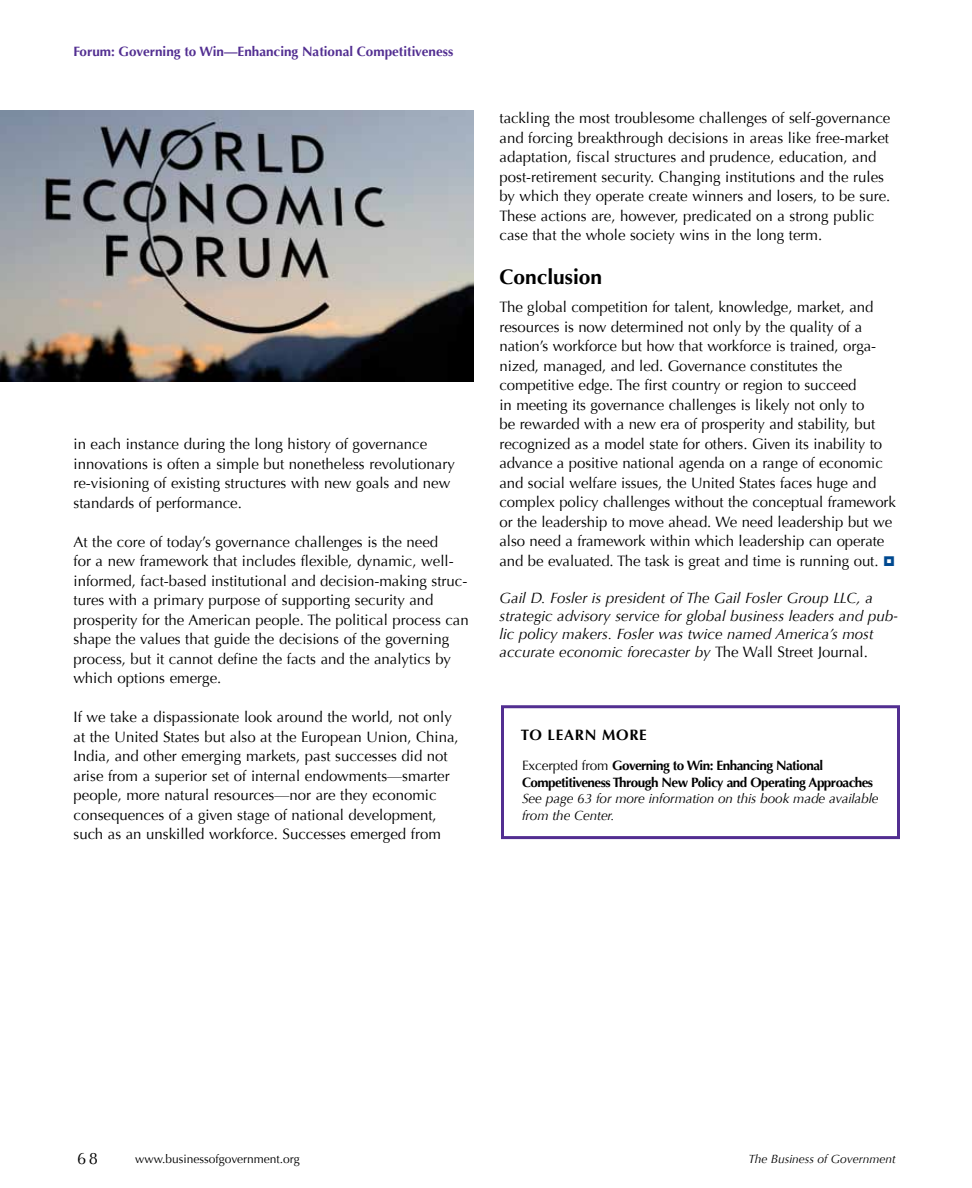
<style>
.page{position:relative;width:972px;height:1188px;background:#fff}
.page>*{position:absolute;margin:0;border:0;box-sizing:border-box;transform-origin:0 0}
.t1{font:700 21px "Optima";color:#000}
.t2{font:16.5px "Optima";color:#000}
.t3{font:15px/19.5px "Optima";color:#000}
.t4{font:italic 15px/18px "Optima";color:#000}
.t5{font:700 15px "Optima";letter-spacing:.05em;color:#000}
.t6{font:700 13.5px/16.5px "Optima";letter-spacing:-.04em;color:#000}
.t7{font:italic 13.5px/16.5px "Optima";letter-spacing:-.01em;color:#000}
.t8{font:700 13.5px "Optima";color:#522e91}
.t9{font:12px "Optima";color:#000}
.t10{font:italic 12px "Optima";color:#000}
.s1{font-style:normal}
.s2{font-weight:400}
</style>
<div class="page">
<img style="left:0;top:110px;width:473px;height:271px">
<div style="left:501px;top:705px;width:399px;height:134px;border:3px solid #522e91"></div>
<p class="t8" style="left:74px;top:44px;width:381px">Forum: Governing to Win—Enhancing National Competitiveness</p>
<p class="t3" style="left:74px;top:435px;width:383px">in each instance during the long history of governance innovations is often a simple but nonetheless revolutionary re-visioning of existing structures with new goals and new standards of performance.</p>
<p class="t3" style="left:74px;top:532px;width:397px">At the core of today’s governance challenges is the need<br>for a new framework that includes flexible, dynamic, well&shy;informed, fact-based institutional and decision-making struc&shy;tures with a primary purpose of supporting security and prosperity for the American people. The political process can shape the values that guide the decisions of the governing process, but it cannot define the facts and the analytics by which options emerge.</p>
<p class="t3" style="left:74px;top:708px;width:387px">If we take a dispassionate look around the world, not only at the United States but also at the European Union, China, India, and other emerging markets, past successes did not arise from a superior set of internal endowments—smarter people, more natural resources—nor are they economic consequences of a given stage of national development, such as an unskilled workforce. Successes emerged from</p>
<p class="t3" style="left:500px;top:109px;width:392px">tackling the most troublesome challenges of self-governance and forcing breakthrough decisions in areas like free-market adaptation, fiscal structures and prudence, education, and post-retirement security. Changing institutions and the rules by which they operate create winners and losers, to be sure.<br>These actions are, however, predicated on a strong public case that the whole society wins in the long term.</p>
<h1 class="t1" style="left:500px;top:264px;width:104px">Conclusion</h1>
<p class="t3" style="left:500px;top:298px;width:398px">The global competition for talent, knowledge, market, and resources is now determined not only by the quality of a nation’s workforce but how that workforce is trained, orga&shy;nized, managed, and led. Governance constitutes the competitive edge. The first country or region to succeed<br>in meeting its governance challenges is likely not only to<br>be rewarded with a new era of prosperity and stability, but recognized as a model state for others. Given its inability to advance a positive national agenda on a range of economic and social welfare issues, the United States faces huge and complex policy challenges without the conceptual framework or the leadership to move ahead. We need leadership but we also need a framework within which leadership can operate and be evaluated. The task is great and time is running out.</p>
<p class="t4" style="left:500px;top:589px;width:400px">Gail D. Fosler is president of The Gail Fosler Group LLC, a strategic advisory service for global business leaders and pub&shy;lic policy makers. Fosler was twice named America’s most accurate economic forecaster by <span class="s1">The Wall Street Journal.</span></p>
<p class="t5" style="left:521px;top:726px;width:127px">TO LEARN MORE</p>
<p class="t6" style="left:522px;top:757px;width:353px"><span class="s2">Excerpted from</span> Governing to Win: Enhancing National<br>Competitiveness Through New Policy and Operating Approaches</p>
<p class="t7" style="left:522px;top:790px;width:358px">See page 63 for more information on this book made available from the Center.</p>
<p class="t2" style="left:77px;top:1149px;width:22px">68</p>
<p class="t9" style="left:135px;top:1152px;width:166px">www.businessofgovernment.org</p>
<p class="t10" style="left:749px;top:1152px;width:149px">The Business of Government</p>
</div>
